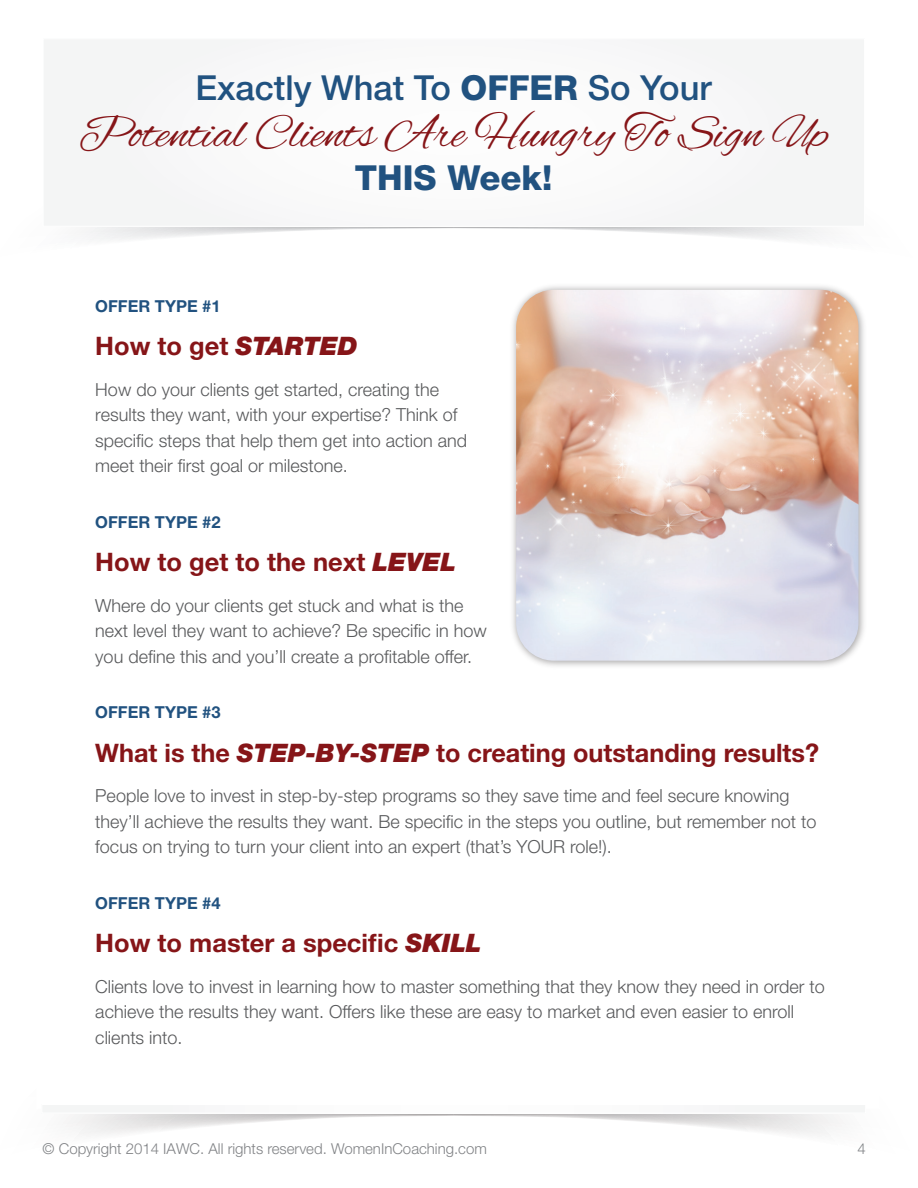
<style>
.page{position:relative;width:918px;height:1188px;background:#fff}
.page>*{position:absolute;margin:0;border:0;box-sizing:border-box;transform-origin:0 0}
.t1{font:48px "Alex Brush";color:#861518}
.t2{font:500 34.5px "Helvetica Neue LT Std";color:#215280}
.t3{font:800 34.5px "Helvetica Neue LT Std";color:#215280}
.t4{font:700 25.5px "Helvetica Neue LT Std";color:#861518}
.t5{font:300 18px/25.5px "Helvetica Neue LT Std";color:#58595b}
.t6{font:700 16.5px "Helvetica Neue LT Std";color:#215280}
.t7{font:300 15px "Helvetica Neue LT Std";color:#818386}
.s1{font-weight:800}
.s2{font-weight:900;font-style:italic}
</style>
<div class="page">
<svg style="left:454px;top:1114px;width:386px;height:20px"></svg>
<svg style="left:67px;top:1114px;width:387px;height:20px"></svg>
<div style="left:42px;top:1104px;width:824px;height:9px;background:#f9f9f9"></div>
<svg style="left:454px;top:227px;width:369px;height:13px"></svg>
<svg style="left:85px;top:227px;width:369px;height:13px"></svg>
<div style="left:43px;top:39px;width:822px;height:187px;background:#f8f8f9"></div>
<img style="left:512px;top:286px;width:352px;height:380px">
<img style="left:516px;top:290px;width:343px;height:371px">
<h2 class="t2" style="left:195px;top:67px;width:518px">Exactly What To <span class="s1">OFFER</span> So Your</h2>
<h1 class="t1" style="left:79px;top:107px;width:751px">Potential Clients Are Hungry To Sign Up</h1>
<h2 class="t3" style="left:355px;top:157px;width:199px">THIS Week!</h2>
<p class="t6" style="left:95px;top:296px;width:127px">OFFER TYPE #1</p>
<h3 class="t4" style="left:95px;top:331px;width:264px">How to get <span class="s2">STARTED</span></h3>
<p class="t5" style="left:95px;top:376px;width:373px">How do your clients get started, creating the results they want, with your expertise? Think of specific steps that help them get into action and meet their first goal or milestone.</p>
<p class="t6" style="left:95px;top:512px;width:127px">OFFER TYPE #2</p>
<h3 class="t4" style="left:95px;top:547px;width:362px">How to get to the next <span class="s2">LEVEL</span></h3>
<p class="t5" style="left:95px;top:592px;width:393px">Where do your clients get stuck and what is the next level they want to achieve? Be specific in how you define this and you’ll create a profitable offer.</p>
<p class="t6" style="left:95px;top:702px;width:127px">OFFER TYPE #3</p>
<h3 class="t4" style="left:95px;top:737px;width:725px">What is the <span class="s2">STEP-BY-STEP</span> to creating outstanding results?</h3>
<p class="t5" style="left:95px;top:783px;width:723px">People love to invest in step-by-step programs so they save time and feel secure knowing they’ll achieve the results they want. Be specific in the steps you outline, but remember not to focus on trying to turn your client into an expert (that’s YOUR role!).</p>
<p class="t6" style="left:95px;top:893px;width:127px">OFFER TYPE #4</p>
<h3 class="t4" style="left:95px;top:928px;width:388px">How to master a specific <span class="s2">SKILL</span></h3>
<p class="t5" style="left:95px;top:973px;width:731px">Clients love to invest in learning how to master something that they know they need in order to achieve the results they want. Offers like these are easy to market and even easier to enroll clients into.</p>
<p class="t7" style="left:43px;top:1139px;width:446px">© Copyright 2014 IAWC. All rights reserved. WomenInCoaching.com</p>
<p class="t7" style="left:857px;top:1139px;width:10px">4</p>
</div>
